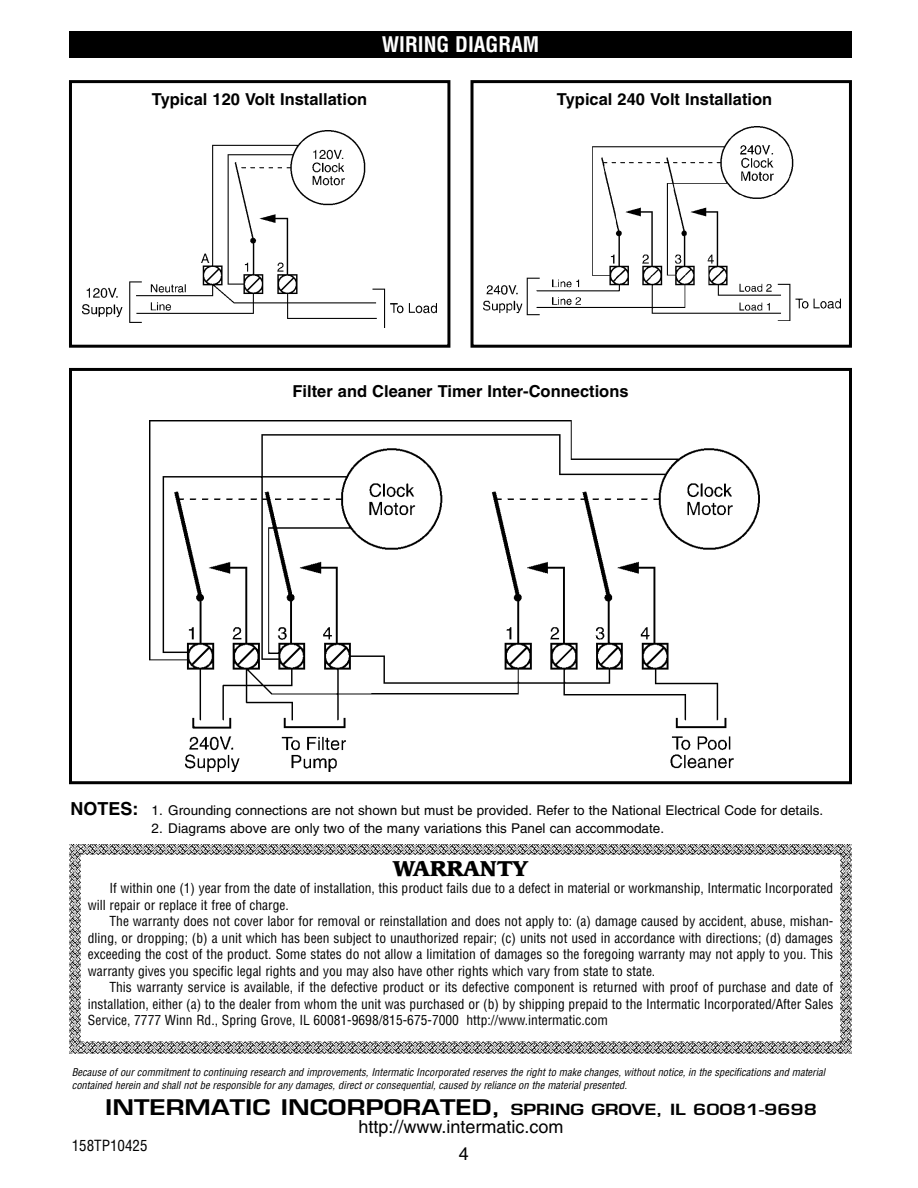
<style>
.page{position:relative;width:918px;height:1188px;background:#fff}
.page>*{position:absolute;margin:0;border:0;box-sizing:border-box;transform-origin:0 0}
.t1{font:700 condensed 21px "Helvetica";color:#fff}
.t2{font:900 21px "Leawood";color:#000}
.t3{font:18px "Helvetica";color:#000}
.t4{font:700 16.5px "Helvetica";color:#000}
.t5{font:600 15px "Eurostile";color:#000;scale:1.25 1}
.t6{font:condensed 15px "Helvetica";color:#000}
.t7{font:condensed 13.5px/16.5px "Helvetica";color:#000;text-align:justify}
.t8{font:13.5px "Helvetica";color:#000}
.t9{font:italic condensed 10.5px/13.5px "Helvetica";color:#000}
.s1{font-weight:700;font-size:18px}
.s2{font-size:21px}
</style>
<div class="page">
<svg style="left:69px;top:844px;width:783px;height:209px"></svg>
<div style="left:69px;top:32px;width:783px;height:26px;background:#000"></div>
<div style="left:69px;top:80px;width:381px;height:268px;border:3px solid #000"></div>
<div style="left:471px;top:80px;width:381px;height:268px;border:3px solid #000"></div>
<div style="left:69px;top:368px;width:783px;height:416px;border:3px solid #000"></div>
<img style="left:484px;top:126px;width:357px;height:195px">
<img style="left:82px;top:131px;width:355px;height:196px">
<img style="left:150px;top:420px;width:610px;height:351px">
<h1 class="t1" style="left:382px;top:33px;width:159px">WIRING DIAGRAM</h1>
<p class="t4" style="left:152px;top:92px;width:217px">Typical 120 Volt Installation</p>
<p class="t4" style="left:557px;top:92px;width:217px">Typical 240 Volt Installation</p>
<p class="t4" style="left:292px;top:385px;width:338px">Filter and Cleaner Timer Inter-Connections</p>
<p class="t8" style="left:70px;top:805px;width:754px"><span class="s1">NOTES:</span> 1. Grounding connections are not shown but must be provided. Refer to the National Electrical Code for details.</p>
<p class="t8" style="left:152px;top:823px;width:514px">2. Diagrams above are only two of the many variations this Panel can accommodate.</p>
<h1 class="t2" style="left:393px;top:860px;width:137px">WARRANTY</h1>
<p class="t7" style="left:88px;top:880px;width:747px;text-indent:22px">If within one (1) year from the date of installation, this product fails due to a defect in material or workmanship, Intermatic Incorporated will repair or replace it free of charge.</p>
<p class="t7" style="left:88px;top:913px;width:747px;text-indent:22px">The warranty does not cover labor for removal or reinstallation and does not apply to: (a) damage caused by accident, abuse, mishan&shy;dling, or dropping; (b) a unit which has been subject to unauthorized repair; (c) units not used in accordance with directions; (d) damages exceeding the cost of the product. Some states do not allow a limitation of damages so the foregoing warranty may not apply to you. This warranty gives you specific legal rights and you may also have other rights which vary from state to state.</p>
<p class="t7" style="left:88px;top:979px;width:747px;text-indent:22px">This warranty service is available, if the defective product or its defective component is returned with proof of purchase and date of installation, either (a) to the dealer from whom the unit was purchased or (b) by shipping prepaid to the Intermatic Incorporated/After Sales Service, 7777 Winn Rd., Spring Grove, IL 60081-9698/815-675-7000 http://www.intermatic.com</p>
<p class="t9" style="left:72px;top:1065px;width:755px">Because of our commitment to continuing research and improvements, Intermatic Incorporated reserves the right to make changes, without notice, in the specifications and material contained herein and shall not be responsible for any damages, direct or consequential, caused by reliance on the material presented.</p>
<p class="t5" style="left:105px;top:1103px;width:571px"><span class="s2">INTERMATIC INCORPORATED,</span> SPRING GROVE, IL 60081-9698</p>
<h2 class="t3" style="left:359px;top:1120px;width:207px">http://www.intermatic.com</h2>
<p class="t6" style="left:72px;top:1137px;width:77px">158TP10425</p>
<h2 class="t3" style="left:459px;top:1147px;width:12px">4</h2>
</div>
